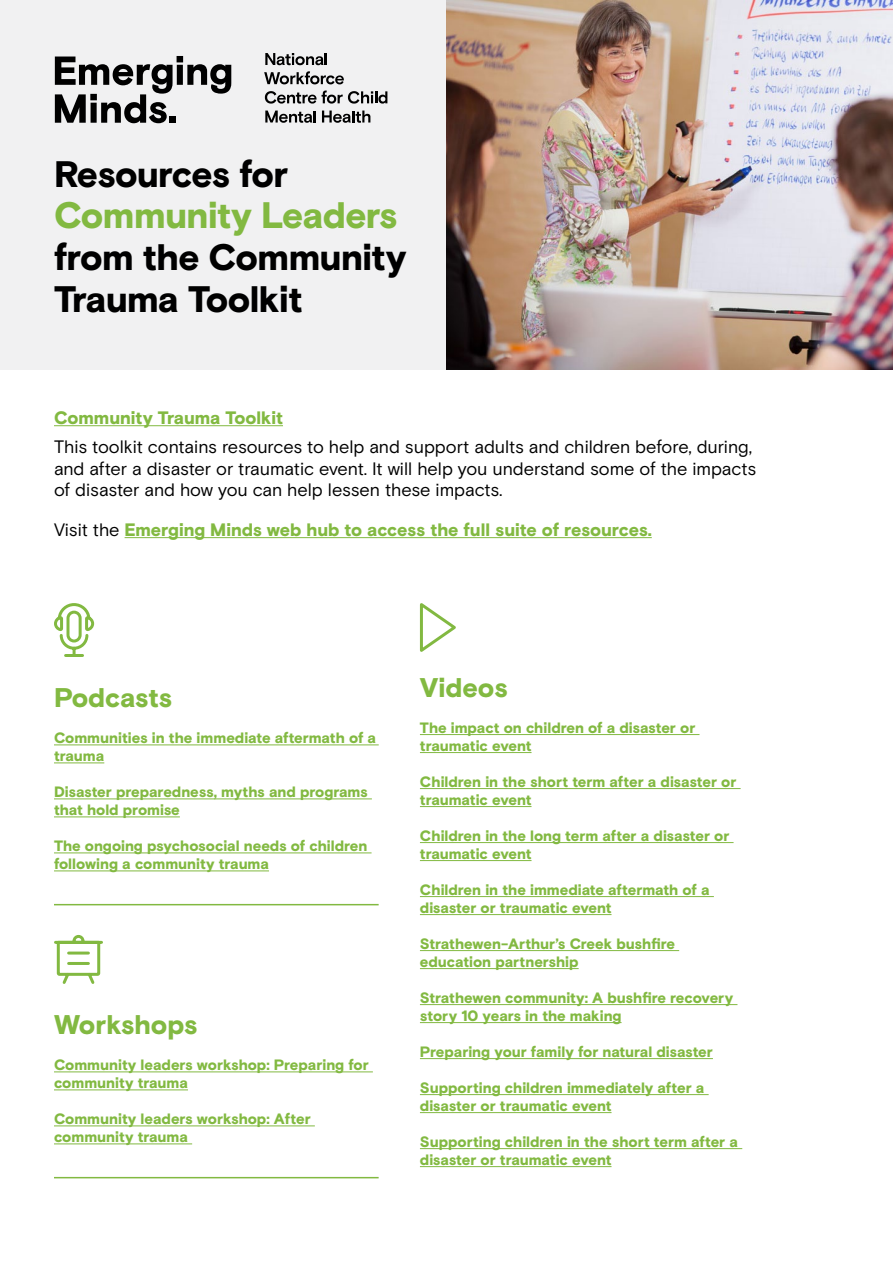
<style>
.page{position:relative;width:893px;height:1263px;background:#fff}
.page>*{position:absolute;margin:0;border:0;box-sizing:border-box;transform-origin:0 0}
.t1{font:900 36.75px/41.8px "Basis Grotesque Pro";letter-spacing:-.02em;color:#000}
.t2{font:900 36.75px "Basis Grotesque Pro";letter-spacing:-.015em;color:#82b941}
.t3{font:900 27px "Basis Grotesque Pro";letter-spacing:-.005em;color:#82b941}
.t4{font:18px/21.6px "Basis Grotesque Pro";letter-spacing:-.01em;color:#000}
.t5{font:900 18px "Basis Grotesque Pro";letter-spacing:-.005em;color:#82b941}
.t6{font:900 15px/18px "Basis Grotesque Pro";letter-spacing:-.005em;color:#82b941}
.s1{font-weight:400;color:#000}
</style>
<div class="page">
<div style="left:0;top:0;width:446px;height:370px;background:#f1f1f2"></div>
<img style="left:446px;top:0;width:447px;height:370px">
<svg style="left:55px;top:56px;width:176px;height:67px"></svg>
<div style="left:169px;top:116px;width:6px;height:7px;background:#000"></div>
<svg style="left:265px;top:53px;width:62px;height:12px"></svg>
<svg style="left:264px;top:71px;width:80px;height:13px"></svg>
<svg style="left:265px;top:91px;width:122px;height:13px"></svg>
<svg style="left:265px;top:111px;width:51px;height:12px"></svg>
<svg style="left:322px;top:111px;width:48px;height:12px"></svg>
<hr style="left:54px;top:425px;width:229px;height:1px;background:#82b941">
<hr style="left:125px;top:537px;width:527px;height:1px;background:#82b941">
<hr style="left:420px;top:734px;width:279px;height:1px;background:#82b941">
<hr style="left:420px;top:752px;width:112px;height:1px;background:#82b941">
<hr style="left:420px;top:788px;width:321px;height:1px;background:#82b941">
<hr style="left:420px;top:806px;width:112px;height:1px;background:#82b941">
<hr style="left:420px;top:842px;width:314px;height:1px;background:#82b941">
<hr style="left:420px;top:860px;width:112px;height:1px;background:#82b941">
<hr style="left:420px;top:896px;width:294px;height:1px;background:#82b941">
<hr style="left:420px;top:914px;width:191px;height:1px;background:#82b941">
<hr style="left:420px;top:950px;width:259px;height:1px;background:#82b941">
<hr style="left:420px;top:968px;width:159px;height:1px;background:#82b941">
<hr style="left:420px;top:1004px;width:317px;height:1px;background:#82b941">
<hr style="left:420px;top:1022px;width:202px;height:1px;background:#82b941">
<hr style="left:420px;top:1058px;width:293px;height:1px;background:#82b941">
<hr style="left:420px;top:1094px;width:289px;height:1px;background:#82b941">
<hr style="left:420px;top:1112px;width:191px;height:1px;background:#82b941">
<hr style="left:420px;top:1148px;width:322px;height:1px;background:#82b941">
<hr style="left:420px;top:1166px;width:191px;height:1px;background:#82b941">
<svg style="left:419px;top:603px;width:37px;height:49px"></svg>
<hr style="left:54px;top:744px;width:325px;height:1px;background:#82b941">
<hr style="left:54px;top:762px;width:50px;height:1px;background:#82b941">
<hr style="left:54px;top:798px;width:318px;height:1px;background:#82b941">
<hr style="left:54px;top:816px;width:126px;height:1px;background:#82b941">
<hr style="left:54px;top:852px;width:318px;height:1px;background:#82b941">
<hr style="left:54px;top:870px;width:215px;height:1px;background:#82b941">
<hr style="left:54px;top:1071px;width:319px;height:1px;background:#82b941">
<hr style="left:54px;top:1089px;width:134px;height:1px;background:#82b941">
<hr style="left:54px;top:1125px;width:261px;height:1px;background:#82b941">
<hr style="left:54px;top:1143px;width:138px;height:1px;background:#82b941">
<svg style="left:54px;top:603px;width:41px;height:54px"></svg>
<hr style="left:54px;top:904px;width:325px;height:1px;background:#82b941">
<svg style="left:54px;top:934px;width:49px;height:50px"></svg>
<hr style="left:54px;top:1177px;width:325px;height:1px;background:#82b941">
<h1 class="t1" style="left:54px;top:155px;width:236px">Resources for</h1>
<h1 class="t2" style="left:54px;top:194px;width:345px">Community Leaders</h1>
<h1 class="t1" style="left:54px;top:238px;width:354px">from the Community<br>Trauma Toolkit</h1>
<p class="t5" style="left:54px;top:407px;width:230px">Community Trauma Toolkit</p>
<p class="t4" style="left:54px;top:436px;width:704px">This toolkit contains resources to help and support adults and children before, during, and after a disaster or traumatic event. It will help you understand some of the impacts of disaster and how you can help lessen these impacts.</p>
<p class="t5" style="left:54px;top:519px;width:599px"><span class="s1">Visit the</span> Emerging Minds web hub to access the full suite of resources.</p>
<h2 class="t3" style="left:54px;top:682px;width:120px">Podcasts</h2>
<p class="t6" style="left:54px;top:730px;width:324px">Communities in the immediate aftermath of a trauma</p>
<p class="t6" style="left:54px;top:784px;width:315px">Disaster preparedness, myths and programs that hold promise</p>
<p class="t6" style="left:54px;top:838px;width:315px">The ongoing psychosocial needs of children following a community trauma</p>
<h2 class="t3" style="left:54px;top:1009px;width:145px">Workshops</h2>
<p class="t6" style="left:54px;top:1057px;width:316px">Community leaders workshop: Preparing for community trauma</p>
<p class="t6" style="left:54px;top:1111px;width:258px">Community leaders workshop: After community trauma</p>
<h2 class="t3" style="left:420px;top:672px;width:89px">Videos</h2>
<p class="t6" style="left:420px;top:720px;width:277px">The impact on children of a disaster or traumatic event</p>
<p class="t6" style="left:420px;top:774px;width:318px">Children in the short term after a disaster or traumatic event</p>
<p class="t6" style="left:420px;top:828px;width:311px">Children in the long term after a disaster or traumatic event</p>
<p class="t6" style="left:420px;top:882px;width:291px">Children in the immediate aftermath of a disaster or traumatic event</p>
<p class="t6" style="left:420px;top:936px;width:257px">Strathewen-Arthur’s Creek bushfire education partnership</p>
<p class="t6" style="left:420px;top:990px;width:315px">Strathewen community: A bushfire recovery story 10 years in the making</p>
<p class="t6" style="left:420px;top:1044px;width:294px">Preparing your family for natural disaster</p>
<p class="t6" style="left:420px;top:1080px;width:286px">Supporting children immediately after a disaster or traumatic event</p>
<p class="t6" style="left:420px;top:1134px;width:320px">Supporting children in the short term after a disaster or traumatic event</p>
</div>
